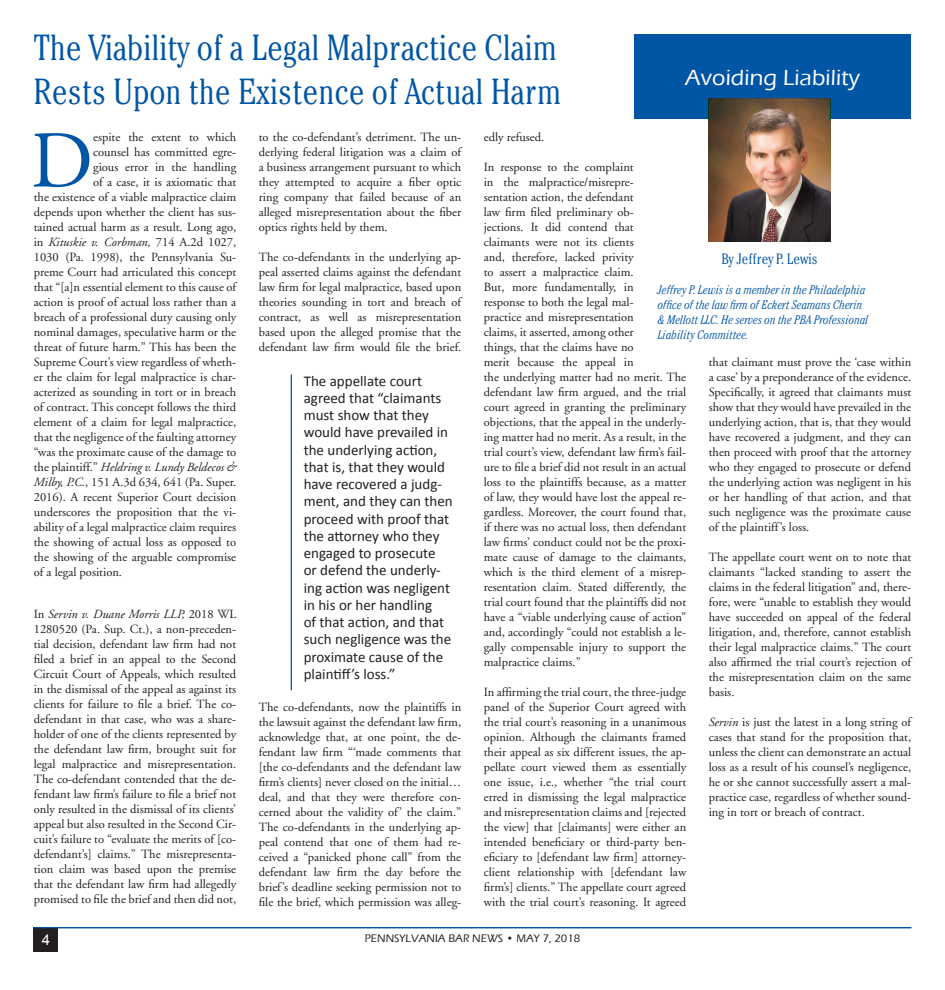
<style>
.page{position:relative;width:945px;height:990px;background:#fff}
.page>*{position:absolute;margin:0;border:0;box-sizing:border-box;transform-origin:0 0}
.t1{font:80.38px "Adobe Garamond";color:#0155a5}
.t2{font:300 condensed 36.25px/43.5px "Cheltenham Std";color:#0155a5}
.t3{font:500 22.5px "Eras ITC";letter-spacing:.01em;color:#fff}
.t4{font:15px/17.2px "Calibri";color:#231f20}
.t5{font:300 condensed 15px "Cheltenham Std";color:#0155a5}
.t6{font:15px "Arial";color:#fff}
.t7{font:12.5px/15px "Adobe Garamond";color:#231f20;text-align:justify}
.t8{font:italic 300 condensed 12.5px/15px "Cheltenham Std";color:#0155a5}
.t9{font:italic 12.5px "Adobe Garamond";color:#231f20}
.t10{font:500 11.25px "Eras ITC";color:#231f20}
.s1{font-style:normal}
.s2{font-style:italic}
</style>
<div class="page">
<div style="left:34px;top:927px;width:24px;height:24px;background:#231f20"></div>
<hr style="left:34px;top:927px;width:877px;height:1px;background:#0155a5">
<div style="left:634px;top:34px;width:277px;height:85px;background:#0155a5"></div>
<img style="left:708px;top:119px;width:123px;height:123px">
<hr style="left:291px;top:374px;width:1px;height:316px;background:#0155a5">
<svg style="left:708px;top:99px;width:123px;height:20px;background:#6c553f"></svg>
<svg style="left:34px;top:928px;width:24px;height:1px"></svg>
<h2 class="t2" style="left:34px;top:25px;width:529px">The Viability of a Legal Malpractice Claim<br>Rests Upon the Existence of Actual Harm</h2>
<h1 class="t1" style="left:30px;top:118px;width:64px">D</h1>
<p class="t7" style="left:93px;top:130px;width:145px">espite the extent to which</p>
<h3 class="t3" style="left:685px;top:65px;width:176px">Avoiding Liability</h3>
<p class="t7" style="left:259px;top:130px;width:204px">to the co-defendant’s detriment. The un&shy;derlying federal litigation was a claim of a business arrangement pursuant to which they attempted to acquire a fiber optic ring company that failed because of an alleged misrepresentation about the fiber optics rights held by them.</p>
<p class="t7" style="left:259px;top:250px;width:204px">The co-defendants in the underlying ap&shy;peal asserted claims against the defendant law firm for legal malpractice, based upon theories sounding in tort and breach of contract, as well as misrepresentation based upon the alleged promise that the defendant law firm would file the brief.</p>
<p class="t7" style="left:484px;top:130px;width:62px">edly refused.</p>
<p class="t7" style="left:484px;top:160px;width:204px;text-align:left">In response to the complaint<br>in the malpractice/misrepre-<br>sentation action, the defendant<br>law firm filed preliminary ob-<br>jections. It did contend that<br>claimants were not its clients<br>and, therefore, lacked privity<br>to assert a malpractice claim.<br>But, more fundamentally, in<br>response to both the legal mal-<br>practice and misrepresentation<br>claims, it asserted, among other<br>things, that the claims have no<br>merit because the appeal in<br>the underlying matter had no merit. The defendant law firm argued, and the trial court agreed in granting the preliminary objections, that the appeal in the underly&shy;ing matter had no merit. As a result, in the trial court’s view, defendant law firm’s fail&shy;ure to file a brief did not result in an actual loss to the plaintiffs because, as a matter of law, they would have lost the appeal re&shy;gardless. Moreover, the court found that, if there was no actual loss, then defendant law firms’ conduct could not be the proxi&shy;mate cause of damage to the claimants, which is the third element of a misrep&shy;resentation claim. Stated differently, the trial court found that the plaintiffs did not have a “viable underlying cause of action” and, accordingly “could not establish a le&shy;gally compensable injury to support the malpractice claims.”</p>
<p class="t7" style="left:484px;top:685px;width:204px">In affirming the trial court, the three-judge panel of the Superior Court agreed with the trial court’s reasoning in a unanimous opinion. Although the claimants framed their appeal as six different issues, the ap&shy;pellate court viewed them as essentially one issue, i.e., whether “the trial court erred in dismissing the legal malpractice and misrepresentation claims and [rejected the view] that [claimants] were either an intended beneficiary or third-party ben&shy;eficiary to [defendant law firm] attorney&shy;client relationship with [defendant law firm’s] clients.” The appellate court agreed with the trial court’s reasoning. It agreed</p>
<p class="t7" style="left:93px;top:145px;width:145px">counsel has committed egre-</p>
<p class="t7" style="left:93px;top:160px;width:145px">gious error in the handling</p>
<p class="t7" style="left:93px;top:175px;width:145px">of a case, it is axiomatic that</p>
<p class="t7" style="left:34px;top:190px;width:204px">the existence of a viable malpractice claim</p>
<p class="t7" style="left:34px;top:205px;width:204px">depends upon whether the client has sus-</p>
<p class="t7" style="left:34px;top:220px;width:204px">tained actual harm as a result. Long ago,</p>
<p class="t9" style="left:34px;top:236px;width:204px"><span class="s1">in</span> Kituskie v. Corbman, <span class="s1">714 A.2d 1027,</span></p>
<p class="t7" style="left:34px;top:250px;width:204px">1030 (Pa. 1998), the Pennsylvania Su-</p>
<p class="t7" style="left:34px;top:265px;width:204px">preme Court had articulated this concept</p>
<p class="t7" style="left:34px;top:280px;width:204px">that “[a]n essential element to this cause of</p>
<p class="t7" style="left:34px;top:295px;width:204px">action is proof of actual loss rather than a</p>
<p class="t7" style="left:34px;top:310px;width:204px">breach of a professional duty causing only</p>
<p class="t7" style="left:34px;top:325px;width:204px">nominal damages, speculative harm or the</p>
<p class="t7" style="left:34px;top:340px;width:204px">threat of future harm.” This has been the</p>
<p class="t7" style="left:34px;top:355px;width:204px">Supreme Court’s view regardless of wheth-</p>
<p class="t7" style="left:34px;top:370px;width:204px">er the claim for legal malpractice is char-</p>
<p class="t7" style="left:34px;top:385px;width:204px">acterized as sounding in tort or in breach</p>
<p class="t7" style="left:34px;top:400px;width:204px">of contract. This concept follows the third</p>
<p class="t7" style="left:34px;top:415px;width:204px">element of a claim for legal malpractice,</p>
<p class="t7" style="left:34px;top:430px;width:204px">that the negligence of the faulting attorney</p>
<p class="t7" style="left:34px;top:445px;width:204px">“was the proximate cause of the damage to</p>
<p class="t9" style="left:34px;top:461px;width:204px"><span class="s1">the plaintiff.”</span> Heldring v. Lundy Beldecos &amp;</p>
<p class="t7" style="left:34px;top:475px;width:204px"><span class="s2">Milby, P.C.</span>, 151 A.3d 634, 641 (Pa. Super.</p>
<p class="t7" style="left:34px;top:490px;width:204px">2016). A recent Superior Court decision</p>
<p class="t7" style="left:34px;top:505px;width:204px">underscores the proposition that the vi-</p>
<p class="t7" style="left:34px;top:520px;width:204px">ability of a legal malpractice claim requires</p>
<p class="t7" style="left:34px;top:535px;width:204px">the showing of actual loss as opposed to</p>
<p class="t7" style="left:34px;top:550px;width:204px">the showing of the arguable compromise</p>
<p class="t7" style="left:34px;top:565px;width:90px">of a legal position.</p>
<p class="t7" style="left:34px;top:607px;width:204px">In <span class="s2">Servin v. Duane Morris LLP,</span> 2018 WL 1280520 (Pa. Sup. Ct.), a non-preceden&shy;tial decision, defendant law firm had not filed a brief in an appeal to the Second Circuit Court of Appeals, which resulted in the dismissal of the appeal as against its clients for failure to file a brief. The co&shy;defendant in that case, who was a share&shy;holder of one of the clients represented by the defendant law firm, brought suit for legal malpractice and misrepresentation.<br>The co-defendant contended that the de&shy;fendant law firm’s failure to file a brief not only resulted in the dismissal of its clients’ appeal but also resulted in the Second Cir&shy;cuit’s failure to “evaluate the merits of [co&shy;defendant’s] claims.” The misrepresenta&shy;tion claim was based upon the premise that the defendant law firm had allegedly promised to file the brief and then did not,</p>
<p class="t5" style="left:721px;top:250px;width:98px">By Jeffrey P. Lewis</p>
<p class="t8" style="left:658px;top:282px;width:212px">Jeffrey P. Lewis is a member in the Philadelphia office of the law firm of Eckert Seamans Cherin &amp; Mellott LLC. He serves on the PBA Professional Liability Committee.</p>
<p class="t7" style="left:709px;top:355px;width:204px">that claimant must prove the ‘case within a case’ by a preponderance of the evidence.<br>Specifically, it agreed that claimants must show that they would have prevailed in the underlying action, that is, that they would have recovered a judgment, and they can then proceed with proof that the attorney who they engaged to prosecute or defend the underlying action was negligent in his or her handling of that action, and that such negligence was the proximate cause of the plaintiff’s loss.</p>
<p class="t7" style="left:709px;top:550px;width:204px">The appellate court went on to note that claimants “lacked standing to assert the claims in the federal litigation” and, there&shy;fore, were “unable to establish they would have succeeded on appeal of the federal litigation, and, therefore, cannot establish their legal malpractice claims.” The court also affirmed the trial court’s rejection of the misrepresentation claim on the same basis.</p>
<p class="t7" style="left:709px;top:715px;width:204px"><span class="s2">Servin</span> is just the latest in a long string of cases that stand for the proposition that, unless the client can demonstrate an actual loss as a result of his counsel’s negligence, he or she cannot successfully assert a mal&shy;practice case, regardless of whether sound&shy;ing in tort or breach of contract.</p>
<p class="t4" style="left:304px;top:372px;width:151px">The appellate court agreed that “claimants must show that they would have prevailed in the underlying action, that is, that they would have recovered a judg&shy;ment, and they can then proceed with proof that the attorney who they engaged to prosecute<br>or defend the underly&shy;ing action was negligent in his or her handling<br>of that action, and that such negligence was the proximate cause of the plaintiff’s loss.”</p>
<p class="t7" style="left:259px;top:700px;width:204px">The co-defendants, now the plaintiffs in the lawsuit against the defendant law firm, acknowledge that, at one point, the de&shy;fendant law firm “‘made comments that [the co-defendants and the defendant law firm’s clients] never closed on the initial… deal, and that they were therefore con&shy;cerned about the validity of’ the claim.” The co-defendants in the underlying ap&shy;peal contend that one of them had re&shy;ceived a “panicked phone call” from the defendant law firm the day before the brief’s deadline seeking permission not to file the brief, which permission was alleg-</p>
<p class="t6" style="left:42px;top:930px;width:10px">4</p>
<p class="t10" style="left:365px;top:932px;width:217px">PENNSYLVANIA BAR NEWS • MAY 7, 2018</p>
</div>
